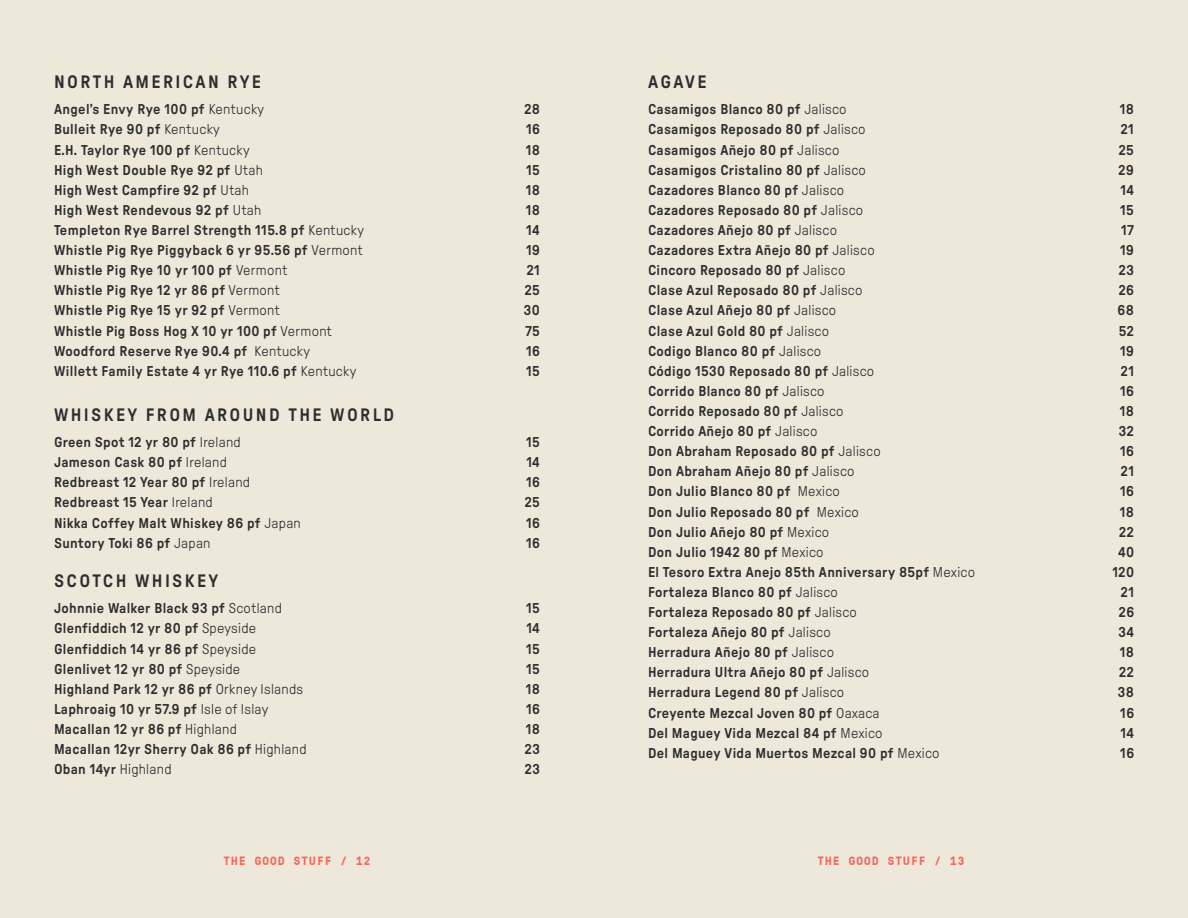
<style>
.page{position:relative;width:1188px;height:918px;background:#eee8da}
.page>*{position:absolute;margin:0;border:0;box-sizing:border-box;transform-origin:0 0}
.t1{font:500 18px "GT Pressura";letter-spacing:.13em;color:#2d2e2e}
.t2{font:500 14.25px "GT Pressura";letter-spacing:.02em;color:#2d2e2e}
.t3{font:700 12px "GT Pressura Mono";letter-spacing:.1em;color:#f26a5e}
.s1{font-weight:300}
</style>
<div class="page">
<p class="t1" style="left:54px;top:71px;width:208px">NORTH AMERICAN RYE</p>
<p class="t2" style="left:54px;top:101px;width:212px">Angel’s Envy Rye 100 pf <span class="s1">Kentucky</span></p>
<p class="t2" style="left:524px;top:101px;width:17px">28</p>
<p class="t2" style="left:54px;top:121px;width:167px">Bulleit Rye 90 pf <span class="s1">Kentucky</span></p>
<p class="t2" style="left:526px;top:121px;width:15px">16</p>
<p class="t2" style="left:54px;top:141px;width:197px">E.H. Taylor Rye 100 pf <span class="s1">Kentucky</span></p>
<p class="t2" style="left:526px;top:141px;width:16px">18</p>
<p class="t2" style="left:54px;top:161px;width:210px">High West Double Rye 92 pf <span class="s1">Utah</span></p>
<p class="t2" style="left:526px;top:161px;width:15px">15</p>
<p class="t2" style="left:54px;top:181px;width:196px">High West Campfire 92 pf <span class="s1">Utah</span></p>
<p class="t2" style="left:526px;top:181px;width:16px">18</p>
<p class="t2" style="left:54px;top:201px;width:209px">High West Rendevous 92 pf <span class="s1">Utah</span></p>
<p class="t2" style="left:526px;top:201px;width:16px">18</p>
<p class="t2" style="left:54px;top:222px;width:311px">Templeton Rye Barrel Strength 115.8 pf <span class="s1">Kentucky</span></p>
<p class="t2" style="left:526px;top:222px;width:15px">14</p>
<p class="t2" style="left:54px;top:242px;width:310px">Whistle Pig Rye Piggyback 6 yr 95.56 pf <span class="s1">Vermont</span></p>
<p class="t2" style="left:526px;top:242px;width:15px">19</p>
<p class="t2" style="left:54px;top:262px;width:235px">Whistle Pig Rye 10 yr 100 pf <span class="s1">Vermont</span></p>
<p class="t2" style="left:526px;top:262px;width:15px">21</p>
<p class="t2" style="left:54px;top:282px;width:227px">Whistle Pig Rye 12 yr 86 pf <span class="s1">Vermont</span></p>
<p class="t2" style="left:524px;top:282px;width:17px">25</p>
<p class="t2" style="left:54px;top:302px;width:227px">Whistle Pig Rye 15 yr 92 pf <span class="s1">Vermont</span></p>
<p class="t2" style="left:524px;top:302px;width:18px">30</p>
<p class="t2" style="left:54px;top:322px;width:280px">Whistle Pig Boss Hog X 10 yr 100 pf <span class="s1">Vermont</span></p>
<p class="t2" style="left:525px;top:322px;width:16px">75</p>
<p class="t2" style="left:54px;top:342px;width:258px">Woodford Reserve Rye 90.4 pf <span class="s1">Kentucky</span></p>
<p class="t2" style="left:526px;top:342px;width:15px">16</p>
<p class="t2" style="left:54px;top:362px;width:304px">Willett Family Estate 4 yr Rye 110.6 pf <span class="s1">Kentucky</span></p>
<p class="t2" style="left:526px;top:362px;width:15px">15</p>
<p class="t1" style="left:54px;top:404px;width:342px">WHISKEY FROM AROUND THE WORLD</p>
<p class="t2" style="left:54px;top:434px;width:188px">Green Spot 12 yr 80 pf <span class="s1">Ireland</span></p>
<p class="t2" style="left:526px;top:434px;width:15px">15</p>
<p class="t2" style="left:54px;top:454px;width:175px">Jameson Cask 80 pf <span class="s1">Ireland</span></p>
<p class="t2" style="left:526px;top:454px;width:15px">14</p>
<p class="t2" style="left:54px;top:474px;width:198px">Redbreast 12 Year 80 pf <span class="s1">Ireland</span></p>
<p class="t2" style="left:526px;top:474px;width:15px">16</p>
<p class="t2" style="left:54px;top:494px;width:160px">Redbreast 15 Year <span class="s1">Ireland</span></p>
<p class="t2" style="left:524px;top:494px;width:17px">25</p>
<p class="t2" style="left:54px;top:514px;width:248px">Nikka Coffey Malt Whiskey 86 pf <span class="s1">Japan</span></p>
<p class="t2" style="left:526px;top:514px;width:15px">16</p>
<p class="t2" style="left:54px;top:534px;width:158px">Suntory Toki 86 pf <span class="s1">Japan</span></p>
<p class="t2" style="left:526px;top:534px;width:15px">16</p>
<p class="t1" style="left:54px;top:570px;width:166px">SCOTCH WHISKEY</p>
<p class="t2" style="left:54px;top:600px;width:230px">Johnnie Walker Black 93 pf <span class="s1">Scotland</span></p>
<p class="t2" style="left:526px;top:600px;width:15px">15</p>
<p class="t2" style="left:54px;top:620px;width:204px">Glenfiddich 12 yr 80 pf <span class="s1">Speyside</span></p>
<p class="t2" style="left:526px;top:620px;width:15px">14</p>
<p class="t2" style="left:54px;top:640px;width:204px">Glenfiddich 14 yr 86 pf <span class="s1">Speyside</span></p>
<p class="t2" style="left:526px;top:640px;width:15px">15</p>
<p class="t2" style="left:54px;top:660px;width:188px">Glenlivet 12 yr 80 pf <span class="s1">Speyside</span></p>
<p class="t2" style="left:526px;top:660px;width:15px">15</p>
<p class="t2" style="left:54px;top:680px;width:251px">Highland Park 12 yr 86 pf <span class="s1">Orkney Islands</span></p>
<p class="t2" style="left:526px;top:680px;width:16px">18</p>
<p class="t2" style="left:54px;top:700px;width:216px">Laphroaig 10 yr 57.9 pf <span class="s1">Isle of Islay</span></p>
<p class="t2" style="left:526px;top:700px;width:15px">16</p>
<p class="t2" style="left:54px;top:720px;width:184px">Macallan 12 yr 86 pf <span class="s1">Highland</span></p>
<p class="t2" style="left:526px;top:720px;width:16px">18</p>
<p class="t2" style="left:54px;top:741px;width:254px">Macallan 12yr Sherry Oak 86 pf <span class="s1">Highland</span></p>
<p class="t2" style="left:525px;top:741px;width:17px">23</p>
<p class="t2" style="left:54px;top:761px;width:119px">Oban 14yr <span class="s1">Highland</span></p>
<p class="t2" style="left:525px;top:761px;width:17px">23</p>
<p class="t1" style="left:648px;top:71px;width:60px">AGAVE</p>
<p class="t2" style="left:648px;top:101px;width:200px">Casamigos Blanco 80 pf <span class="s1">Jalisco</span></p>
<p class="t2" style="left:1120px;top:101px;width:16px">18</p>
<p class="t2" style="left:648px;top:121px;width:219px">Casamigos Reposado 80 pf <span class="s1">Jalisco</span></p>
<p class="t2" style="left:1120px;top:121px;width:15px">21</p>
<p class="t2" style="left:648px;top:141px;width:193px">Casamigos Añejo 80 pf <span class="s1">Jalisco</span></p>
<p class="t2" style="left:1119px;top:141px;width:17px">25</p>
<p class="t2" style="left:648px;top:161px;width:219px">Casamigos Cristalino 80 pf <span class="s1">Jalisco</span></p>
<p class="t2" style="left:1118px;top:161px;width:17px">29</p>
<p class="t2" style="left:648px;top:181px;width:198px">Cazadores Blanco 80 pf <span class="s1">Jalisco</span></p>
<p class="t2" style="left:1120px;top:181px;width:15px">14</p>
<p class="t2" style="left:648px;top:201px;width:217px">Cazadores Reposado 80 pf <span class="s1">Jalisco</span></p>
<p class="t2" style="left:1120px;top:201px;width:15px">15</p>
<p class="t2" style="left:648px;top:222px;width:191px">Cazadores Añejo 80 pf <span class="s1">Jalisco</span></p>
<p class="t2" style="left:1121px;top:222px;width:14px">17</p>
<p class="t2" style="left:648px;top:242px;width:228px">Cazadores Extra Añejo 80 pf <span class="s1">Jalisco</span></p>
<p class="t2" style="left:1120px;top:242px;width:15px">19</p>
<p class="t2" style="left:648px;top:262px;width:199px">Cincoro Reposado 80 pf <span class="s1">Jalisco</span></p>
<p class="t2" style="left:1119px;top:262px;width:17px">23</p>
<p class="t2" style="left:648px;top:282px;width:216px">Clase Azul Reposado 80 pf <span class="s1">Jalisco</span></p>
<p class="t2" style="left:1118px;top:282px;width:17px">26</p>
<p class="t2" style="left:648px;top:302px;width:190px">Clase Azul Añejo 80 pf <span class="s1">Jalisco</span></p>
<p class="t2" style="left:1118px;top:302px;width:18px">68</p>
<p class="t2" style="left:648px;top:322px;width:183px">Clase Azul Gold 80 pf <span class="s1">Jalisco</span></p>
<p class="t2" style="left:1119px;top:322px;width:17px">52</p>
<p class="t2" style="left:648px;top:342px;width:175px">Codigo Blanco 80 pf <span class="s1">Jalisco</span></p>
<p class="t2" style="left:1120px;top:342px;width:15px">19</p>
<p class="t2" style="left:648px;top:362px;width:228px">Código 1530 Reposado 80 pf <span class="s1">Jalisco</span></p>
<p class="t2" style="left:1121px;top:362px;width:15px">21</p>
<p class="t2" style="left:648px;top:382px;width:178px">Corrido Blanco 80 pf <span class="s1">Jalisco</span></p>
<p class="t2" style="left:1120px;top:382px;width:15px">16</p>
<p class="t2" style="left:648px;top:403px;width:197px">Corrido Reposado 80 pf <span class="s1">Jalisco</span></p>
<p class="t2" style="left:1120px;top:403px;width:16px">18</p>
<p class="t2" style="left:648px;top:423px;width:171px">Corrido Añejo 80 pf <span class="s1">Jalisco</span></p>
<p class="t2" style="left:1119px;top:423px;width:17px">32</p>
<p class="t2" style="left:648px;top:443px;width:234px">Don Abraham Reposado 80 pf <span class="s1">Jalisco</span></p>
<p class="t2" style="left:1120px;top:443px;width:15px">16</p>
<p class="t2" style="left:648px;top:463px;width:208px">Don Abraham Añejo 80 pf <span class="s1">Jalisco</span></p>
<p class="t2" style="left:1121px;top:463px;width:15px">21</p>
<p class="t2" style="left:648px;top:483px;width:193px">Don Julio Blanco 80 pf <span class="s1">Mexico</span></p>
<p class="t2" style="left:1120px;top:483px;width:15px">16</p>
<p class="t2" style="left:648px;top:503px;width:212px">Don Julio Reposado 80 pf <span class="s1">Mexico</span></p>
<p class="t2" style="left:1120px;top:503px;width:16px">18</p>
<p class="t2" style="left:648px;top:523px;width:183px">Don Julio Añejo 80 pf <span class="s1">Mexico</span></p>
<p class="t2" style="left:1119px;top:523px;width:17px">22</p>
<p class="t2" style="left:648px;top:543px;width:177px">Don Julio 1942 80 pf <span class="s1">Mexico</span></p>
<p class="t2" style="left:1118px;top:543px;width:18px">40</p>
<p class="t2" style="left:648px;top:563px;width:328px">El Tesoro Extra Anejo 85th Anniversary 85pf <span class="s1">Mexico</span></p>
<p class="t2" style="left:1112px;top:563px;width:23px">120</p>
<p class="t2" style="left:648px;top:584px;width:191px">Fortaleza Blanco 80 pf <span class="s1">Jalisco</span></p>
<p class="t2" style="left:1121px;top:584px;width:15px">21</p>
<p class="t2" style="left:648px;top:604px;width:210px">Fortaleza Reposado 80 pf <span class="s1">Jalisco</span></p>
<p class="t2" style="left:1119px;top:604px;width:17px">26</p>
<p class="t2" style="left:648px;top:624px;width:184px">Fortaleza Añejo 80 pf <span class="s1">Jalisco</span></p>
<p class="t2" style="left:1118px;top:624px;width:17px">34</p>
<p class="t2" style="left:648px;top:644px;width:187px">Herradura Añejo 80 pf <span class="s1">Jalisco</span></p>
<p class="t2" style="left:1120px;top:644px;width:16px">18</p>
<p class="t2" style="left:648px;top:664px;width:223px">Herradura Ultra Añejo 80 pf <span class="s1">Jalisco</span></p>
<p class="t2" style="left:1119px;top:664px;width:17px">22</p>
<p class="t2" style="left:648px;top:684px;width:198px">Herradura Legend 80 pf <span class="s1">Jalisco</span></p>
<p class="t2" style="left:1118px;top:684px;width:18px">38</p>
<p class="t2" style="left:648px;top:704px;width:233px">Creyente Mezcal Joven 80 pf <span class="s1">Oaxaca</span></p>
<p class="t2" style="left:1120px;top:704px;width:15px">16</p>
<p class="t2" style="left:648px;top:724px;width:236px">Del Maguey Vida Mezcal 84 pf <span class="s1">Mexico</span></p>
<p class="t2" style="left:1120px;top:724px;width:15px">14</p>
<p class="t2" style="left:648px;top:744px;width:293px">Del Maguey Vida Muertos Mezcal 90 pf <span class="s1">Mexico</span></p>
<p class="t2" style="left:1120px;top:744px;width:15px">16</p>
<p class="t3" style="left:224px;top:852px;width:149px">THE GOOD STUFF / 12</p>
<p class="t3" style="left:818px;top:852px;width:149px">THE GOOD STUFF / 13</p>
</div>
